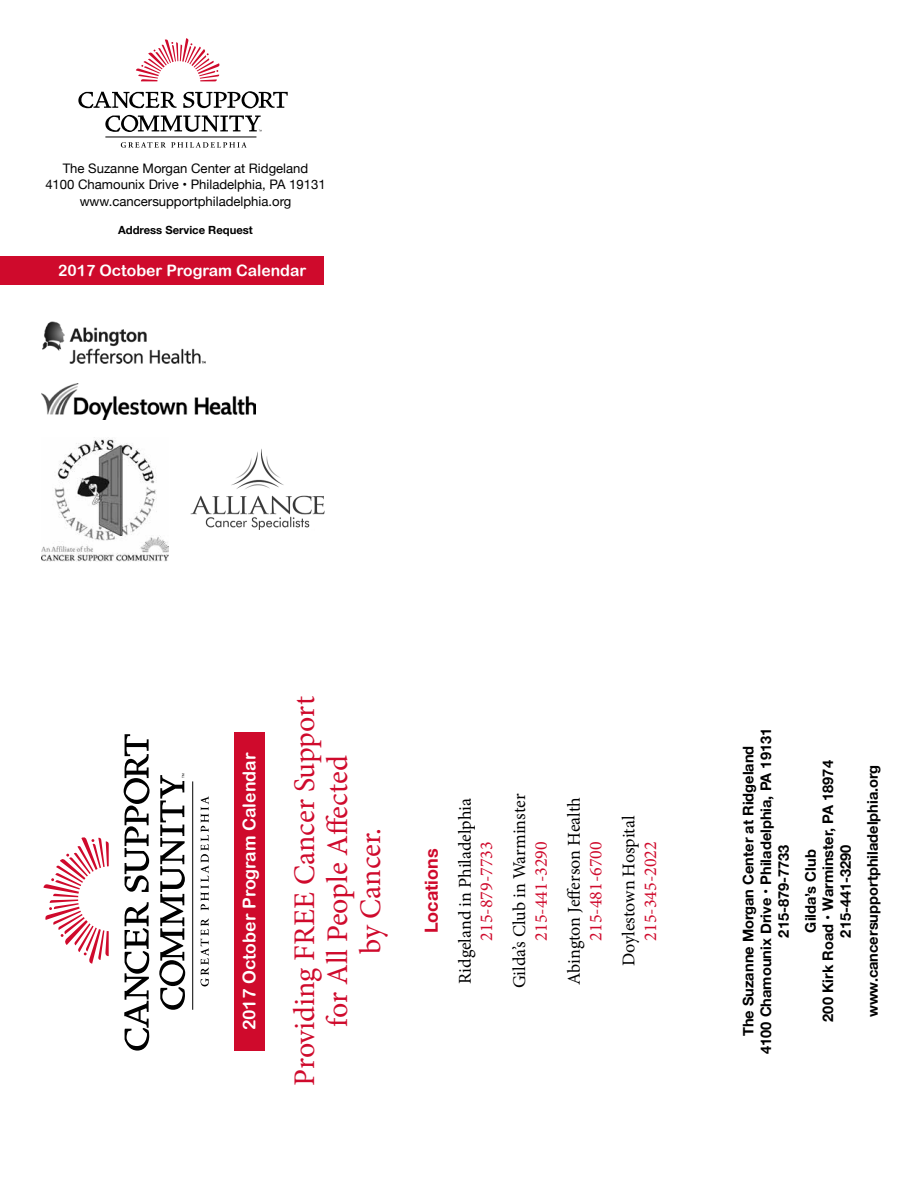
<style>
.page{position:relative;width:918px;height:1188px;background:#fff}
.page>*{position:absolute;margin:0;border:0;box-sizing:border-box;transform-origin:0 0}
.t1{font:30px/33px "Minion Pro";color:#cf0a2c;text-align:center}
.t2{font:18px "Minion Pro";color:#000}
.t3{font:18px "Minion Pro";color:#cf0a2c}
.t4{font:700 18px "Helvetica Neue";color:#cf0a2c}
.t5{font:17.7px "Arial Rounded MT Bold";color:#fff}
.t6{font:15.75px "Arial Rounded MT Bold";color:#fff}
.t7{font:700 14.7px/17.5px "Helvetica Neue";color:#000;text-align:center}
.t8{font:13.2px/16.5px "Helvetica Neue";color:#000;text-align:center}
.t9{font:700 11.25px "Helvetica Neue";color:#000}
</style>
<div class="page">
<svg style="left:136px;top:38px;width:84px;height:43px"></svg>
<hr style="left:105px;top:137px;width:151px;height:1px;background:#000">
<svg style="left:78px;top:91px;width:210px;height:17px"></svg>
<svg style="left:105px;top:115px;width:157px;height:17px"></svg>
<svg style="left:121px;top:142px;width:126px;height:6px"></svg>
<svg style="left:44px;top:837px;width:65px;height:127px"></svg>
<hr style="left:192px;top:781px;width:1px;height:229px;background:#000">
<svg style="left:124px;top:734px;width:26px;height:317px"></svg>
<svg style="left:159px;top:773px;width:26px;height:237px"></svg>
<svg style="left:200px;top:918px;width:9px;height:68px"></svg>
<svg style="left:201px;top:796px;width:8px;height:114px"></svg>
<div style="left:0;top:256px;width:324px;height:29px;background:#cf0a2c"></div>
<img style="left:43px;top:322px;width:163px;height:41px">
<img style="left:42px;top:384px;width:214px;height:35px">
<img style="left:41px;top:439px;width:128px;height:123px">
<div style="left:234px;top:732px;width:31px;height:319px;background:#cf0a2c"></div>
<img style="left:190px;top:449px;width:135px;height:81px">
<p class="t8" style="left:45px;top:161px;width:282px">The Suzanne Morgan Center at Ridgeland<br>4100 Chamounix Drive • Philadelphia, PA 19131 www.cancersupportphiladelphia.org</p>
<p class="t9" style="left:118px;top:221px;width:136px">Address Service Request</p>
<p class="t6" style="left:58px;top:261px;width:250px">2017 October Program Calendar</p>
<p class="t5" style="left:239px;top:1030px;width:279px;rotate:-90deg">2017 October Program Calendar</p>
<h1 class="t1" style="left:288px;top:1086px;width:391px;rotate:-90deg">Providing FREE Cancer Support for All People Affected<br>by Cancer.</h1>
<p class="t4" style="left:417px;top:933px;width:86px;rotate:-90deg">Locations</p>
<p class="t2" style="left:453px;top:984px;width:188px;rotate:-90deg">Ridgeland in Philadelphia</p>
<p class="t3" style="left:474px;top:941px;width:101px;rotate:-90deg">215-879-7733</p>
<p class="t2" style="left:507px;top:988px;width:196px;rotate:-90deg">Gilda’s Club in Warminster</p>
<p class="t3" style="left:529px;top:941px;width:101px;rotate:-90deg">215-441-3290</p>
<p class="t2" style="left:562px;top:985px;width:189px;rotate:-90deg">Abington Jefferson Health</p>
<p class="t3" style="left:584px;top:941px;width:101px;rotate:-90deg">215-481-6700</p>
<p class="t2" style="left:617px;top:966px;width:152px;rotate:-90deg">Doylestown Hospital</p>
<p class="t3" style="left:638px;top:941px;width:101px;rotate:-90deg">215-345-2022</p>
<p class="t7" style="left:740px;top:1054px;width:328px;rotate:-90deg">The Suzanne Morgan Center at Ridgeland<br>4100 Chamounix Drive • Philadelphia, PA 19131<br>215-879-7733</p>
<p class="t7" style="left:802px;top:1022px;width:263px;rotate:-90deg">Gilda’s Club<br>200 Kirk Road • Warminster, PA 18974<br>215-441-3290</p>
<p class="t7" style="left:864px;top:1017px;width:254px;rotate:-90deg">www.cancersupportphiladelphia.org</p>
</div>
